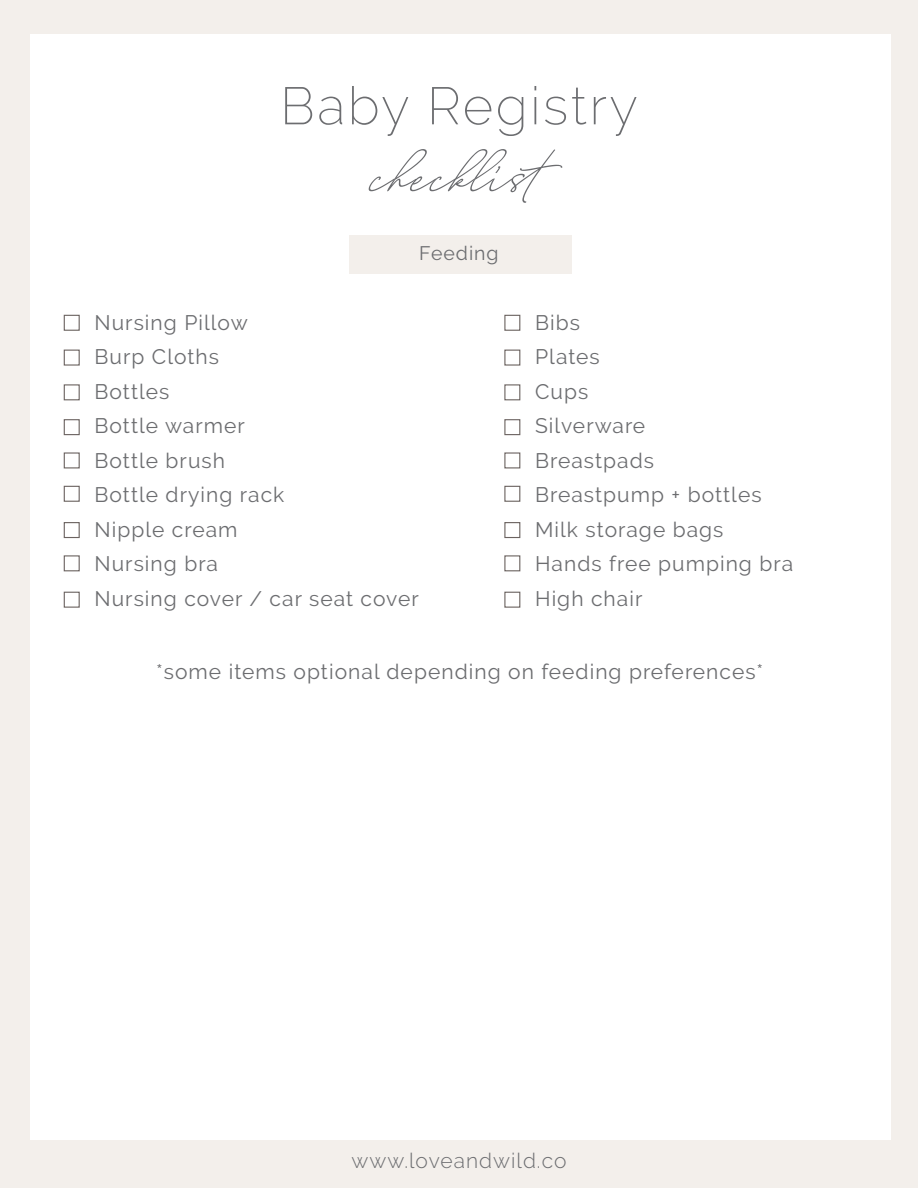
<style>
.page{position:relative;width:918px;height:1188px;background:#f3efeb}
.page>*{position:absolute;margin:0;border:0;box-sizing:border-box;transform-origin:0 0}
.t1{font:60px "August Script Boldfree";letter-spacing:.01em;color:#6c6d70}
.t2{font:200 52.5px "Raleway";letter-spacing:.05em;color:#6c6d70}
.t3{font:21px "Raleway";letter-spacing:.05em;color:#6c6d70}
.t4{font:300 21px "Raleway";letter-spacing:.05em;color:#6c6d70}
.t5{font:19.5px "Raleway";letter-spacing:.05em;color:#6c6d70}
</style>
<div class="page">
<div style="left:30px;top:34px;width:861px;height:1106px;background:#fff"></div>
<div style="left:349px;top:235px;width:223px;height:38px;background:#f3efeb"></div>
<div style="left:64px;top:315px;width:16px;height:16px;border:1px solid #6b6360"></div>
<div style="left:64px;top:350px;width:16px;height:16px;border:1px solid #6b6360"></div>
<div style="left:64px;top:384px;width:16px;height:16px;border:1px solid #6b6360"></div>
<div style="left:64px;top:419px;width:16px;height:16px;border:1px solid #6b6360"></div>
<div style="left:64px;top:452px;width:16px;height:16px;border:1px solid #6b6360"></div>
<div style="left:64px;top:486px;width:16px;height:16px;border:1px solid #6b6360"></div>
<div style="left:64px;top:522px;width:16px;height:16px;border:1px solid #6b6360"></div>
<div style="left:64px;top:555px;width:16px;height:16px;border:1px solid #6b6360"></div>
<div style="left:64px;top:592px;width:16px;height:16px;border:1px solid #6b6360"></div>
<div style="left:504px;top:315px;width:16px;height:16px;border:1px solid #6b6360"></div>
<div style="left:504px;top:350px;width:16px;height:16px;border:1px solid #6b6360"></div>
<div style="left:504px;top:384px;width:16px;height:16px;border:1px solid #6b6360"></div>
<div style="left:504px;top:419px;width:16px;height:16px;border:1px solid #6b6360"></div>
<div style="left:504px;top:452px;width:16px;height:16px;border:1px solid #6b6360"></div>
<div style="left:504px;top:486px;width:16px;height:16px;border:1px solid #6b6360"></div>
<div style="left:504px;top:522px;width:16px;height:16px;border:1px solid #6b6360"></div>
<div style="left:504px;top:555px;width:16px;height:16px;border:1px solid #6b6360"></div>
<div style="left:504px;top:592px;width:16px;height:16px;border:1px solid #6b6360"></div>
<p class="t2" style="left:280px;top:75px;width:359px">Baby Registry</p>
<p class="t1" style="left:372px;top:141px;width:192px">checklist</p>
<p class="t5" style="left:419px;top:242px;width:81px">Feeding</p>
<p class="t3" style="left:94px;top:310px;width:155px">Nursing Pillow</p>
<p class="t3" style="left:94px;top:345px;width:126px">Burp Cloths</p>
<p class="t3" style="left:94px;top:379px;width:76px">Bottles</p>
<p class="t3" style="left:94px;top:414px;width:152px">Bottle warmer</p>
<p class="t3" style="left:94px;top:448px;width:132px">Bottle brush</p>
<p class="t3" style="left:94px;top:483px;width:191px">Bottle drying rack</p>
<p class="t3" style="left:94px;top:517px;width:145px">Nipple cream</p>
<p class="t3" style="left:94px;top:552px;width:125px">Nursing bra</p>
<p class="t3" style="left:94px;top:586px;width:326px">Nursing cover / car seat cover</p>
<p class="t3" style="left:535px;top:310px;width:46px">Bibs</p>
<p class="t3" style="left:535px;top:345px;width:66px">Plates</p>
<p class="t3" style="left:535px;top:379px;width:55px">Cups</p>
<p class="t3" style="left:535px;top:414px;width:112px">Silverware</p>
<p class="t3" style="left:535px;top:448px;width:120px">Breastpads</p>
<p class="t3" style="left:535px;top:483px;width:228px">Breastpump + bottles</p>
<p class="t3" style="left:535px;top:517px;width:190px">Milk storage bags</p>
<p class="t3" style="left:535px;top:552px;width:260px">Hands free pumping bra</p>
<p class="t3" style="left:535px;top:586px;width:109px">High chair</p>
<p class="t3" style="left:156px;top:659px;width:609px">*some items optional depending on feeding preferences*</p>
<p class="t4" style="left:351px;top:1148px;width:217px">www.loveandwild.co</p>
</div>
